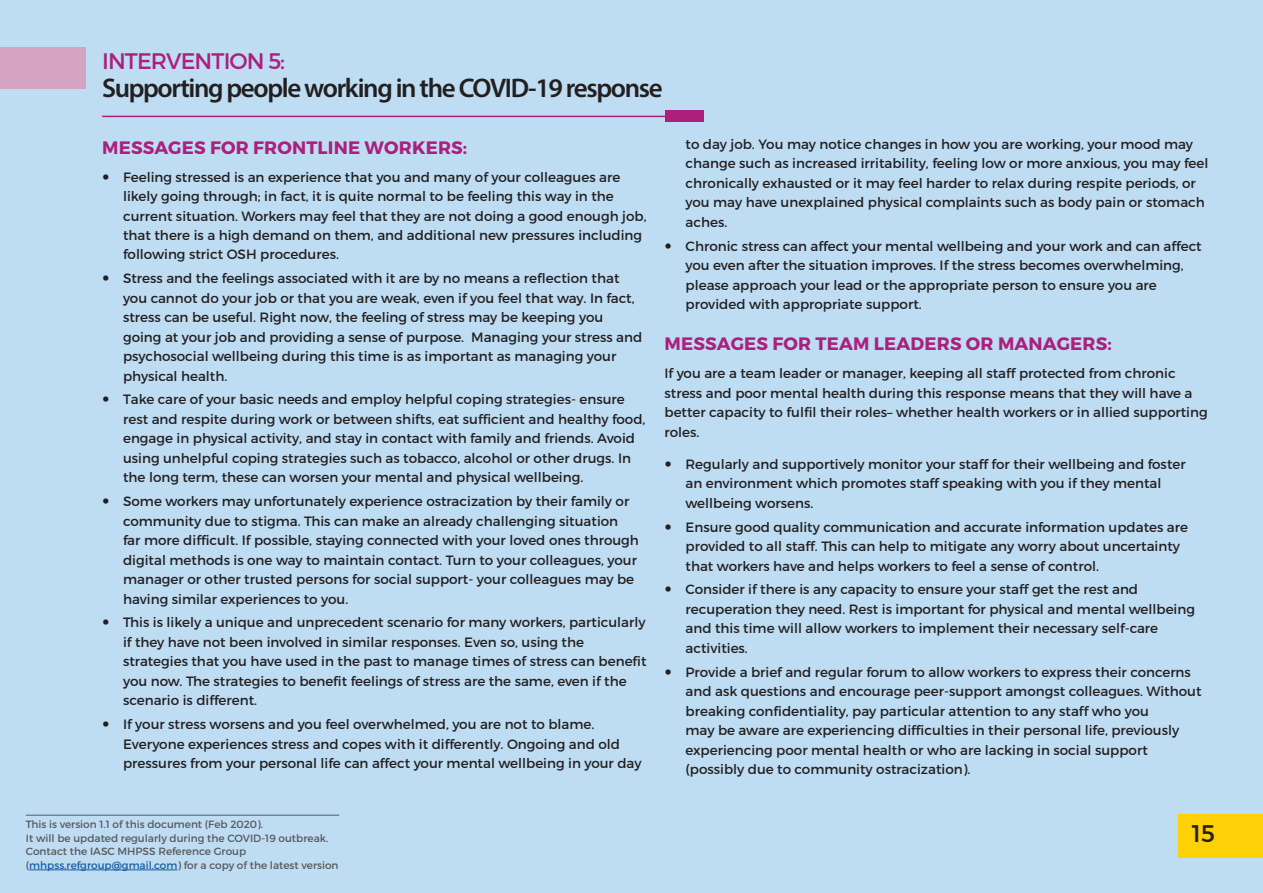
<style>
.page{position:relative;width:1263px;height:893px;background:#beddf3}
.page>*{position:absolute;margin:0;border:0;box-sizing:border-box;transform-origin:0 0}
.t1{font:600 27px "Myriad Pro";letter-spacing:-.05em;color:#231f20}
.t2{font:24px "Montserrat";color:#231f20}
.t3{font:22.5px "Montserrat";letter-spacing:-.04em;color:#ab207d}
.t4{font:700 18px "Montserrat";letter-spacing:.01em;color:#ab207d}
.t5{font:13.5px/19.5px "Montserrat";color:#231f20}
.t6{font:10.5px/13.5px "Montserrat";color:#57585a}
.s1{color:#175d9e}
</style>
<div class="page">
<div style="left:1178px;top:814px;width:85px;height:44px;background:#fed006"></div>
<div style="left:0;top:47px;width:85px;height:41px;background:#d4a3c1"></div>
<div style="left:665px;top:111px;width:39px;height:11px;background:#ab207d"></div>
<hr style="left:102px;top:116px;width:575px;height:1px;background:#ab207d">
<hr style="left:26px;top:815px;width:313px;height:1px;background:#57585a">
<hr style="left:29px;top:870px;width:148px;height:1px;background:#175d9e">
<h3 class="t3" style="left:102px;top:47px;width:184px">INTERVENTION 5:</h3>
<h1 class="t1" style="left:102px;top:71px;width:562px">Supporting people working in the COVID-19 response</h1>
<h3 class="t4" style="left:102px;top:136px;width:367px">MESSAGES FOR FRONTLINE WORKERS:</h3>
<p class="t5" style="left:123px;top:167px;width:525px">Feeling stressed is an experience that you and many of your colleagues are likely going through; in fact, it is quite normal to be feeling this way in the current situation. Workers may feel that they are not doing a good enough job, that there is a high demand on them, and additional new pressures including following strict OSH procedures.</p>
<p class="t5" style="left:123px;top:269px;width:521px">Stress and the feelings associated with it are by no means a reflection that you cannot do your job or that you are weak, even if you feel that way. In fact, stress can be useful. Right now, the feeling of stress may be keeping you going at your job and providing a sense of purpose. Managing your stress and psychosocial wellbeing during this time is as important as managing your physical health.</p>
<p class="t5" style="left:123px;top:390px;width:524px">Take care of your basic needs and employ helpful coping strategies- ensure rest and respite during work or between shifts, eat sufficient and healthy food, engage in physical activity, and stay in contact with family and friends. Avoid using unhelpful coping strategies such as tobacco, alcohol or other drugs. In the long term, these can worsen your mental and physical wellbeing.</p>
<p class="t5" style="left:123px;top:492px;width:517px">Some workers may unfortunately experience ostracization by their family or community due to stigma. This can make an already challenging situation far more difficult. If possible, staying connected with your loved ones through digital methods is one way to maintain contact. Turn to your colleagues, your manager or other trusted persons for social support- your colleagues may be having similar experiences to you.</p>
<p class="t5" style="left:123px;top:613px;width:525px">This is likely a unique and unprecedent scenario for many workers, particularly if they have not been involved in similar responses. Even so, using the strategies that you have used in the past to manage times of stress can benefit you now. The strategies to benefit feelings of stress are the same, even if the scenario is different.</p>
<p class="t5" style="left:123px;top:714px;width:520px">If your stress worsens and you feel overwhelmed, you are not to blame.<br>Everyone experiences stress and copes with it differently. Ongoing and old pressures from your personal life can affect your mental wellbeing in your day</p>
<p class="t5" style="left:686px;top:134px;width:524px">to day job. You may notice changes in how you are working, your mood may change such as increased irritability, feeling low or more anxious, you may feel chronically exhausted or it may feel harder to relax during respite periods, or you may have unexplained physical complaints such as body pain or stomach aches.</p>
<p class="t5" style="left:686px;top:236px;width:518px">Chronic stress can affect your mental wellbeing and your work and can affect you even after the situation improves. If the stress becomes overwhelming, please approach your lead or the appropriate person to ensure you are provided with appropriate support.</p>
<h3 class="t4" style="left:665px;top:333px;width:449px">MESSAGES FOR TEAM LEADERS OR MANAGERS:</h3>
<p class="t5" style="left:664px;top:364px;width:545px">If you are a team leader or manager, keeping all staff protected from chronic stress and poor mental health during this response means that they will have a better capacity to fulfil their roles– whether health workers or in allied supporting roles.</p>
<p class="t5" style="left:685px;top:454px;width:502px">Regularly and supportively monitor your staff for their wellbeing and foster an environment which promotes staff speaking with you if they mental wellbeing worsens.</p>
<p class="t5" style="left:685px;top:517px;width:504px">Ensure good quality communication and accurate information updates are provided to all staff. This can help to mitigate any worry about uncertainty that workers have and helps workers to feel a sense of control.</p>
<p class="t5" style="left:685px;top:580px;width:511px">Consider if there is any capacity to ensure your staff get the rest and recuperation they need. Rest is important for physical and mental wellbeing and this time will allow workers to implement their necessary self-care activities.</p>
<p class="t5" style="left:685px;top:662px;width:517px">Provide a brief and regular forum to allow workers to express their concerns and ask questions and encourage peer-support amongst colleagues. Without breaking confidentiality, pay particular attention to any staff who you<br>may be aware are experiencing difficulties in their personal life, previously experiencing poor mental health or who are lacking in social support (possibly due to community ostracization).</p>
<p class="t6" style="left:26px;top:818px;width:314px">This is version 1.1 of this document (Feb 2020).<br>It will be updated regularly during the COVID-19 outbreak.<br>Contact the IASC MHPSS Reference Group (<span class="s1">mhpss.refgroup@gmail.com</span>) for a copy of the latest version</p>
<h2 class="t2" style="left:1192px;top:818px;width:25px">15</h2>
</div>
